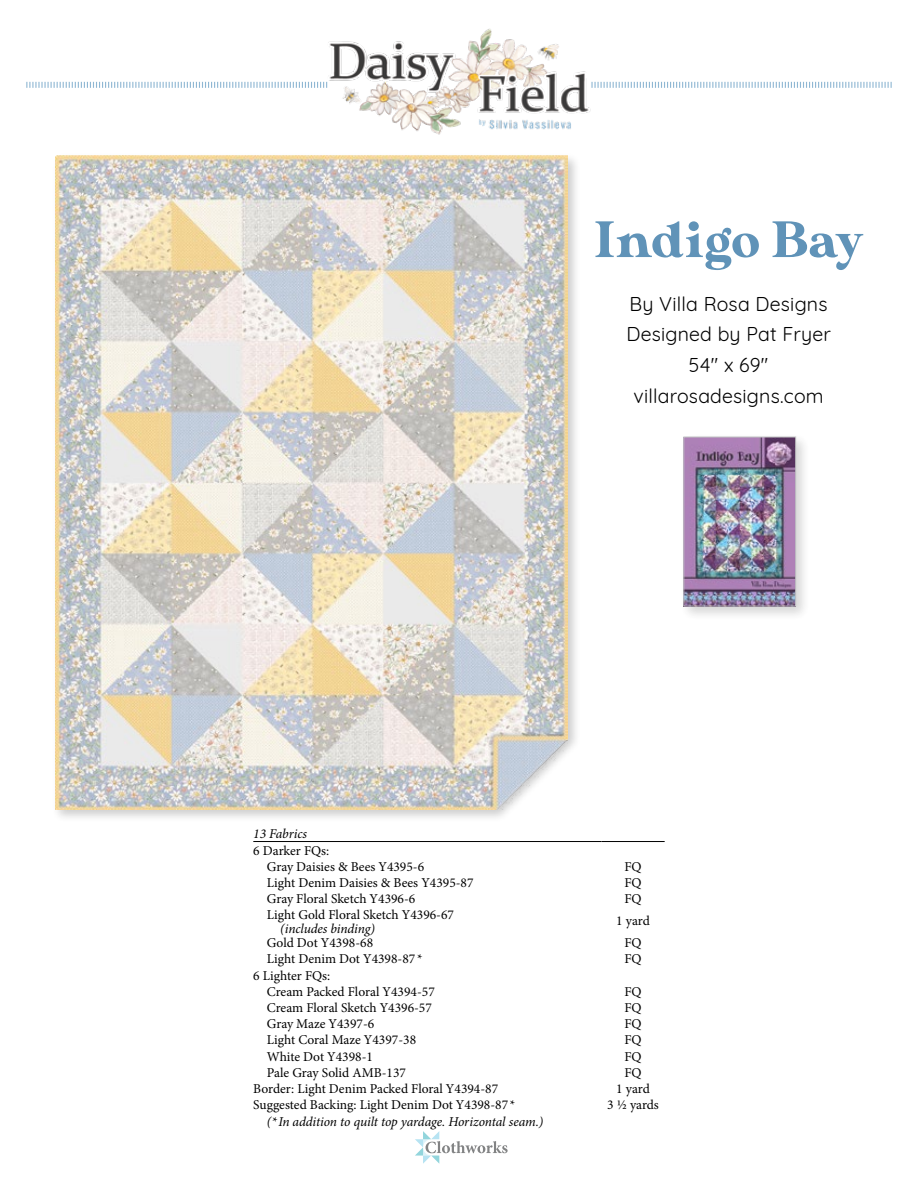
<style>
.page{position:relative;width:918px;height:1188px;background:#fff}
.page>*{position:absolute;margin:0;border:0;box-sizing:border-box;transform-origin:0 0}
.t1{font:51px "MADE Sunflower";letter-spacing:.02em;color:#6093b8}
.t2{font:19.5px/30.8px "Quicksand";letter-spacing:.01em;color:#000;text-align:center}
.t3{font:13.5px/16px "Minion Pro";color:#000}
.t4{font:italic 13.5px "Minion Pro";letter-spacing:-.01em;color:#000}
</style>
<div class="page">
<img style="left:281px;top:28px;width:357px;height:107px">
<svg style="left:26px;top:82px;width:301px;height:6px"></svg>
<svg style="left:591px;top:82px;width:301px;height:6px"></svg>
<svg style="left:415px;top:1131px;width:93px;height:33px"></svg>
<div style="left:52px;top:152px;width:529px;height:671px;background:#000;opacity:.2"></div>
<img style="left:55px;top:156px;width:513px;height:654px">
<hr style="left:253px;top:841px;width:348px;height:1px;background:#000">
<hr style="left:601px;top:841px;width:64px;height:1px;background:#000">
<div style="left:679px;top:433px;width:132px;height:189px;background:#000;opacity:.2"></div>
<img style="left:686px;top:439px;width:108px;height:165px">
<div style="left:684px;top:437px;width:112px;height:169px;border:1px solid #b4b6b8"></div>
<p class="t4" style="left:253px;top:825px;width:55px">13 Fabrics</p>
<p class="t3" style="left:267px;top:842px;width:159px;text-indent:-14px">6 Darker FQs:<br>Gray Daisies &amp; Bees Y4395-6</p>
<h1 class="t1" style="left:594px;top:211px;width:270px">Indigo Bay</h1>
<h2 class="t2" style="left:626px;top:286px;width:206px">By Villa Rosa Designs<br>Designed by Pat Fryer<br>54" x 69" villarosadesigns.com</h2>
<p class="t3" style="left:624px;top:858px;width:19px">FQ</p>
<p class="t3" style="left:267px;top:875px;width:208px">Light Denim Daisies &amp; Bees Y4395-87</p>
<p class="t3" style="left:624px;top:875px;width:19px">FQ</p>
<p class="t3" style="left:267px;top:891px;width:150px">Gray Floral Sketch Y4396-6</p>
<p class="t3" style="left:624px;top:891px;width:19px">FQ</p>
<p class="t3" style="left:267px;top:906px;width:189px">Light Gold Floral Sketch Y4396-67</p>
<p class="t4" style="left:280px;top:920px;width:96px">(includes binding)</p>
<p class="t3" style="left:616px;top:913px;width:35px">1 yard</p>
<p class="t3" style="left:267px;top:935px;width:108px">Gold Dot Y4398-68</p>
<p class="t3" style="left:624px;top:935px;width:19px">FQ</p>
<p class="t3" style="left:267px;top:951px;width:157px">Light Denim Dot Y4398-87 *</p>
<p class="t3" style="left:624px;top:951px;width:19px">FQ</p>
<p class="t3" style="left:267px;top:967px;width:169px;text-indent:-14px">6 Lighter FQs:<br>Cream Packed Floral Y4394-57</p>
<p class="t3" style="left:624px;top:984px;width:19px">FQ</p>
<p class="t3" style="left:267px;top:1000px;width:167px">Cream Floral Sketch Y4396-57</p>
<p class="t3" style="left:624px;top:1000px;width:19px">FQ</p>
<p class="t3" style="left:267px;top:1016px;width:109px">Gray Maze Y4397-6</p>
<p class="t3" style="left:624px;top:1016px;width:19px">FQ</p>
<p class="t3" style="left:267px;top:1032px;width:151px">Light Coral Maze Y4397-38</p>
<p class="t3" style="left:624px;top:1032px;width:19px">FQ</p>
<p class="t3" style="left:267px;top:1048px;width:108px">White Dot Y4398-1</p>
<p class="t3" style="left:624px;top:1048px;width:19px">FQ</p>
<p class="t3" style="left:267px;top:1065px;width:141px">Pale Gray Solid AMB-137</p>
<p class="t3" style="left:624px;top:1065px;width:19px">FQ</p>
<p class="t3" style="left:253px;top:1081px;width:246px">Border: Light Denim Packed Floral Y4394-87</p>
<p class="t3" style="left:616px;top:1081px;width:35px">1 yard</p>
<p class="t3" style="left:253px;top:1097px;width:264px">Suggested Backing: Light Denim Dot Y4398-87 *</p>
<p class="t3" style="left:607px;top:1097px;width:53px">3 ½ yards</p>
<p class="t4" style="left:267px;top:1113px;width:278px">(*In addition to quilt top yardage. Horizontal seam.)</p>
</div>
